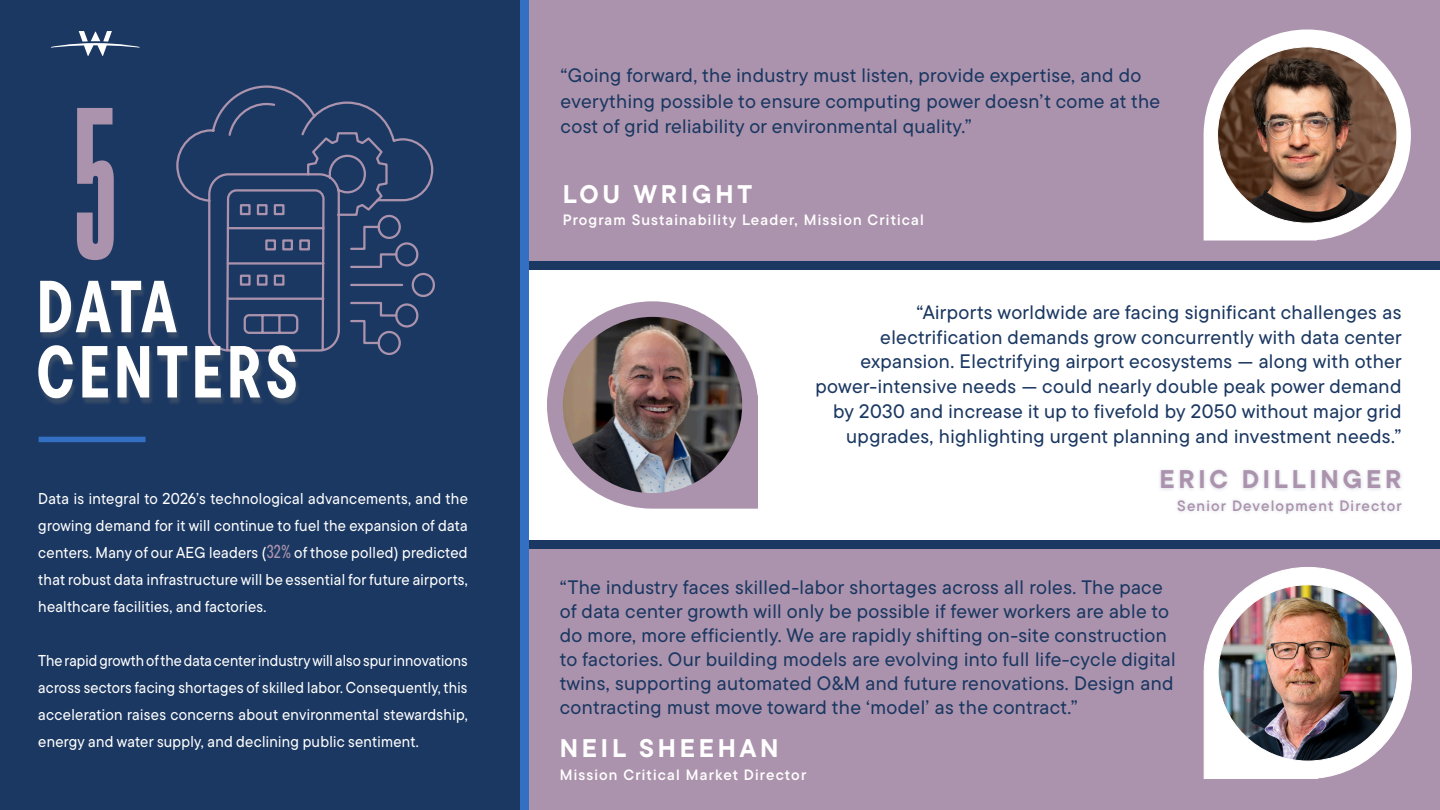
<style>
.page{position:relative;width:1440px;height:810px;background:#1b3862}
.page>*{position:absolute;margin:0;border:0;box-sizing:border-box;transform-origin:0 0}
.Big_Numbers_Graphic{font:226.42px "Bee Four";color:#ac93ad;scale:.96 1}
.Page_Titles{font:700 73.5px/65.2px "TT Commons Pro Cond";letter-spacing:.05em;color:#fff;scale:.95 1}
.Quote_Name{font:700 25.5px "TT Commons Pro";letter-spacing:.15em;color:#fff}
.Quote_Name-2{font:700 25.5px "TT Commons Pro";letter-spacing:.15em;color:#ac93ad}
.Paragraph_Style_3{font:500 19.5px/24.8px "TT Commons Pro";letter-spacing:.02em;color:#1b3862}
.Body_8_pt{font:500 15.75px/27px "TT Commons Pro";letter-spacing:.02em;color:#fff;text-align:justify;scale:.95 1}
.Body_8_pt-2{font:500 15.75px/27px "TT Commons Pro";letter-spacing:.02em;color:#fff;text-align:justify;scale:.93 1}
.Paragraph_Style_7{font:15px "TT Commons Pro Db";letter-spacing:.08em;color:#fff}
.Paragraph_Style_5{font:15px "TT Commons Pro Db";letter-spacing:.08em;color:#fff}
.Paragraph_Style_4{font:15px "TT Commons Pro Db";letter-spacing:.08em;color:#ac93ad}
.s1{font-family:"TT Commons Pro Cond";font-size:18.75px;color:#ac93ad}
</style>
<div class="page">
<svg style="left:175px;top:84px;width:261px;height:272px;background:#284069"></svg>
<svg style="left:51px;top:31px;width:89px;height:25px;background:#455c7f"></svg>
<div style="left:530px;top:549px;width:910px;height:261px;background:#ac93ad"></div>
<div style="left:530px;top:0;width:910px;height:261px;background:#ac93ad"></div>
<div style="left:530px;top:270px;width:910px;height:270px;background:#fff"></div>
<svg style="left:1203px;top:567px;width:209px;height:212px"></svg>
<img style="left:1218px;top:585px;width:180px;height:176px">
<svg style="left:1204px;top:29px;width:207px;height:212px"></svg>
<img style="left:1218px;top:47px;width:179px;height:176px">
<div style="left:1174px;top:496px;width:232px;height:22px;background:#fafbfb"></div>
<div style="left:1157px;top:466px;width:247px;height:27px;background:#1b3862;opacity:.18"></div>
<svg style="left:547px;top:301px;width:211px;height:208px"></svg>
<img style="left:563px;top:317px;width:179px;height:176px">
<div style="left:520px;top:0;width:10px;height:810px;background:#3370c4"></div>
<div style="left:38px;top:283px;width:264px;height:124px;background:#717473;opacity:.35"></div>
<div style="left:39px;top:437px;width:107px;height:5px;background:#3370c4"></div>
<p class="Big_Numbers_Graphic" style="left:72px;top:61px;width:50px">5</p>
<p class="Page_Titles" style="left:36px;top:273px;width:277px">DATA<br>CENTERS</p>
<p class="Body_8_pt" style="left:38px;top:485px;width:454px">Data is integral to 2026’s technological advancements, and the growing demand for it will continue to fuel the expansion of data centers. Many of our AEG leaders (<span class="s1">32%</span> of those polled) predicted that robust data infrastructure will be essential for future airports, healthcare facilities, and factories.</p>
<p class="Body_8_pt-2" style="left:38px;top:647px;width:463px">The rapid growth of the data center industry will also spur innovations across sectors facing shortages of skilled labor. Consequently, this acceleration raises concerns about environmental stewardship, energy and water supply, and declining public sentiment.</p>
<p class="Paragraph_Style_3" style="left:561px;top:63px;width:601px;line-height:25.5px">“Going forward, the industry must listen, provide expertise, and do everything possible to ensure computing power doesn’t come at the cost of grid reliability or environmental quality.”</p>
<p class="Quote_Name" style="left:563px;top:174px;width:191px">LOU WRIGHT</p>
<p class="Paragraph_Style_7" style="left:563px;top:209px;width:363px">Program Sustainability Leader, Mission Critical</p>
<p class="Paragraph_Style_3" style="left:815px;top:300px;width:588px;text-align:right">“Airports worldwide are facing significant challenges as electrification demands grow concurrently with data center expansion. Electrifying airport ecosystems — along with other power-intensive needs — could nearly double peak power demand by 2030 and increase it up to fivefold by 2050 without major grid upgrades, highlighting urgent planning and investment needs.”</p>
<p class="Quote_Name-2" style="left:1160px;top:460px;width:243px">ERIC DILLINGER</p>
<p class="Paragraph_Style_4" style="left:1177px;top:495px;width:226px">Senior Development Director</p>
<p class="Paragraph_Style_3" style="left:560px;top:575px;width:617px;line-height:24px">“The industry faces skilled‑labor shortages across all roles. The pace of data center growth will only be possible if fewer workers are able to do more, more efficiently. We are rapidly shifting on-site construction to factories. Our building models are evolving into full life‑cycle digital twins, supporting automated O&amp;M and future renovations. Design and contracting must move toward the ‘model’ as the contract.”</p>
<p class="Quote_Name" style="left:560px;top:729px;width:220px">NEIL SHEEHAN</p>
<p class="Paragraph_Style_5" style="left:560px;top:764px;width:248px">Mission Critical Market Director</p>
</div>
